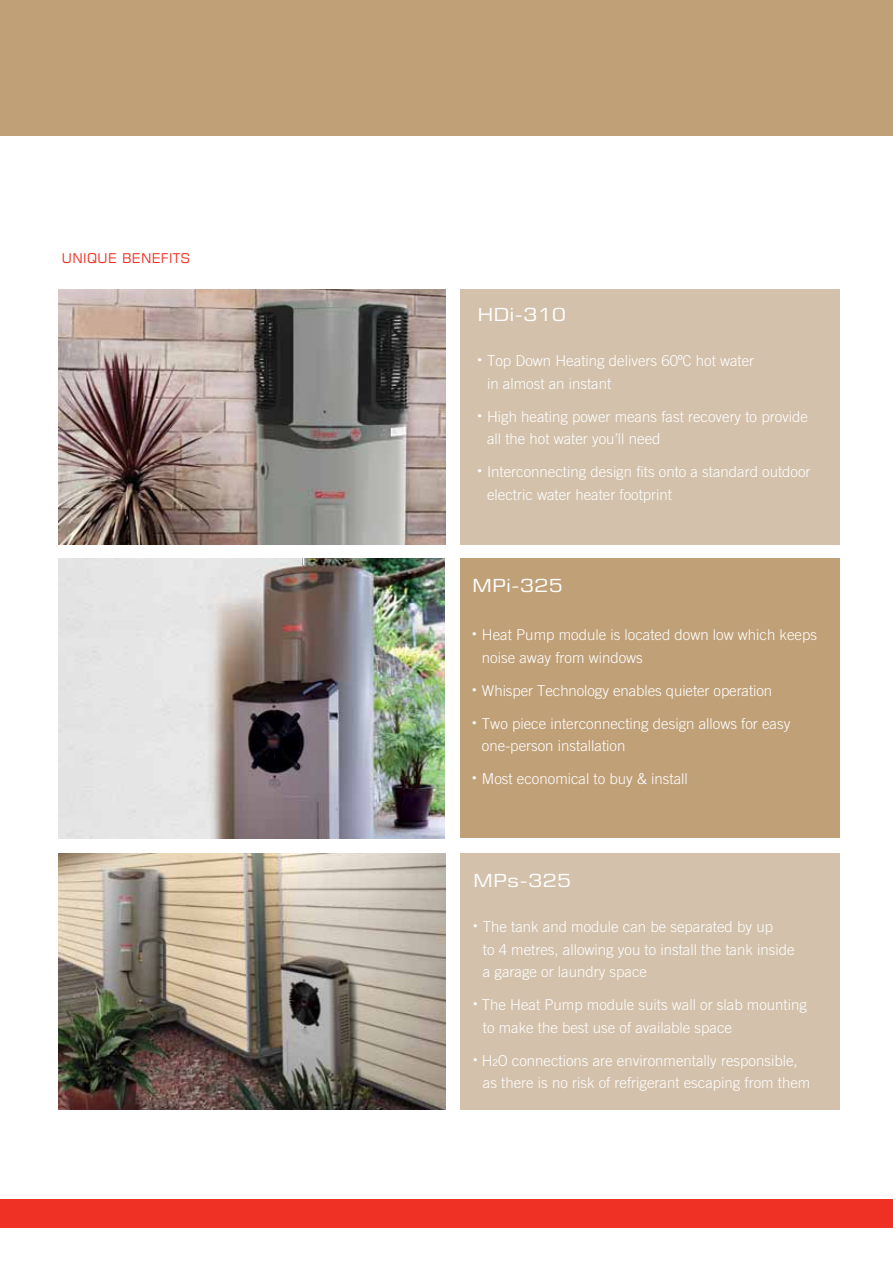
<style>
.page{position:relative;width:893px;height:1263px;background:#fff}
.page>*{position:absolute;margin:0;border:0;box-sizing:border-box;transform-origin:0 0}
.t1{font:18px "Square 721 BT";color:#fff;scale:1.19 1}
.t2{font:300 15px/22.5px "Trade Gothic";color:#fff}
.t3{font:13.5px "Square 721 BT";letter-spacing:.03em;color:#ee3124}
</style>
<div class="page">
<img style="left:59px;top:854px;width:386px;height:255px">
<div style="left:0;top:1199px;width:893px;height:28px;background:#ee3124"></div>
<div style="left:460px;top:289px;width:379px;height:255px;background:#d3c1ab"></div>
<div style="left:460px;top:854px;width:379px;height:256px;background:#d3c1ab"></div>
<div style="left:0;top:0;width:893px;height:135px;background:#c0a077"></div>
<img style="left:59px;top:289px;width:386px;height:255px">
<div style="left:460px;top:558px;width:379px;height:280px;background:#c0a077"></div>
<img style="left:59px;top:558px;width:386px;height:280px">
<p class="t3" style="left:62px;top:250px;width:130px">UNIQUE BENEFITS</p>
<p class="t1" style="left:477px;top:303px;width:76px">HDi-310</p>
<p class="t2" style="left:487px;top:349px;width:269px;text-indent:-10px"><sup>•</sup> Top Down Heating delivers 60ºC hot water in almost an instant</p>
<p class="t2" style="left:487px;top:405px;width:322px;text-indent:-10px"><sup>•</sup> High heating power means fast recovery to provide all the hot water you’ll need</p>
<p class="t2" style="left:487px;top:460px;width:325px;text-indent:-10px"><sup>•</sup> Interconnecting design fits onto a standard outdoor electric water heater footprint</p>
<p class="t1" style="left:472px;top:574px;width:78px">MPi-325</p>
<p class="t2" style="left:482px;top:623px;width:337px;text-indent:-10px"><sup>•</sup> Heat Pump module is located down low which keeps noise away from windows</p>
<p class="t2" style="left:472px;top:679px;width:301px"><sup>•</sup> Whisper Technology enables quieter operation</p>
<p class="t2" style="left:482px;top:712px;width:310px;text-indent:-10px"><sup>•</sup> Two piece interconnecting design allows for easy one-person installation</p>
<p class="t2" style="left:472px;top:767px;width:217px"><sup>•</sup> Most economical to buy &amp; install</p>
<p class="t1" style="left:473px;top:869px;width:84px">MPs-325</p>
<p class="t2" style="left:483px;top:915px;width:313px;text-indent:-10px"><sup>•</sup> The tank and module can be separated by up<br>to 4 metres, allowing you to install the tank inside a garage or laundry space</p>
<p class="t2" style="left:483px;top:993px;width:326px;text-indent:-10px"><sup>•</sup> The Heat Pump module suits wall or slab mounting to make the best use of available space</p>
<p class="t2" style="left:483px;top:1049px;width:329px;text-indent:-10px"><sup>•</sup> H²O connections are environmentally responsible, as there is no risk of refrigerant escaping from them</p>
</div>
